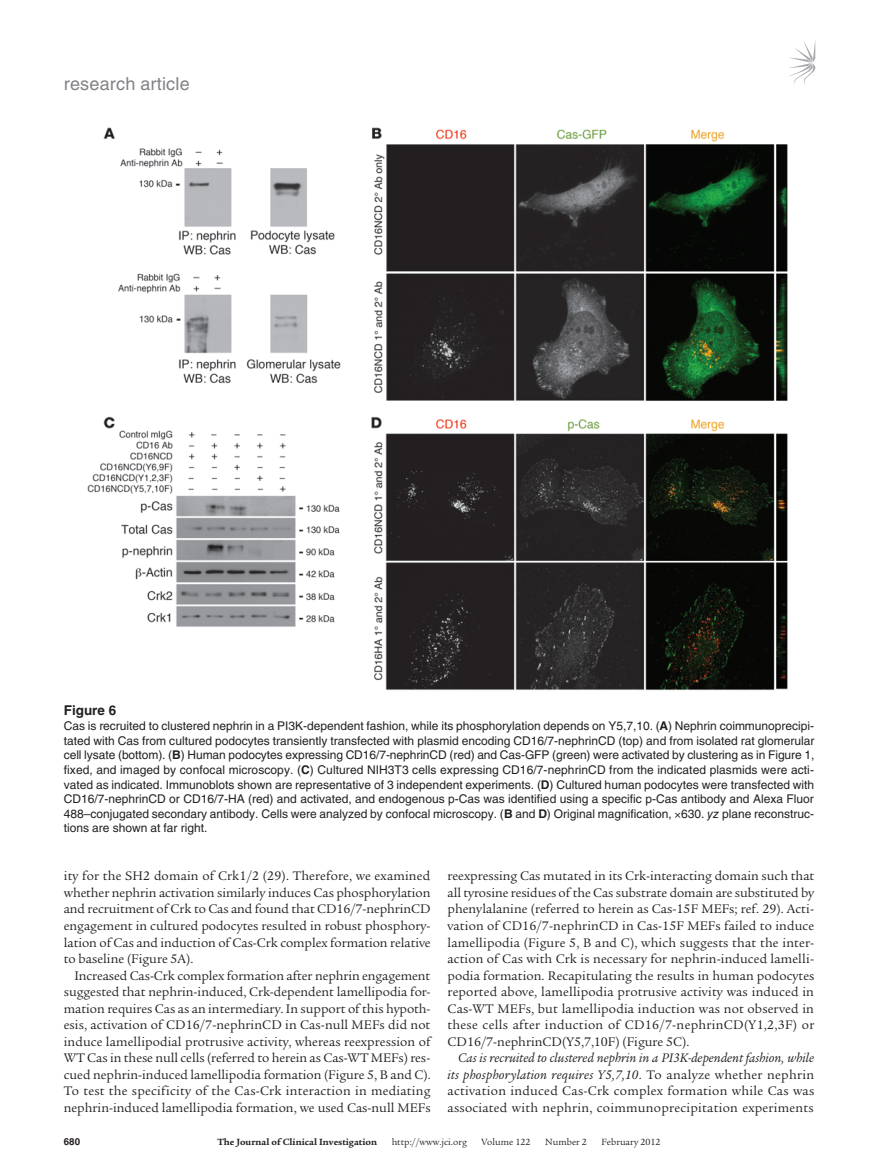
<style>
.page{position:relative;width:878px;height:1175px;background:#fff}
.page>*{position:absolute;margin:0;border:0;box-sizing:border-box;transform-origin:0 0}
.t1{font:18px "Helvetica LT Std";letter-spacing:.01em;color:#808285}
.t2{font:13.5px/16.5px "Legacy Serif Std";color:#231f20;text-align:justify}
.t3{font:700 13.5px "Helvetica LT Std";color:#231f20}
.t4{font:12px/14.5px "Helvetica LT Std";color:#231f20;text-align:justify}
.t5{font:9.75px "Legacy Serif Std";color:#231f20}
.t6{font:700 9.75px "Legacy Serif Std";color:#231f20}
.t7{font:700 9.75px "Helvetica LT Std";color:#231f20}
.s1{font-weight:700}
.s2{font-style:italic}
</style>
<div class="page">
<svg style="left:789px;top:42px;width:26px;height:43px"></svg>
<img style="left:87px;top:127px;width:701px;height:564px">
<h1 class="t1" style="left:64px;top:73px;width:127px">research article</h1>
<p class="t3" style="left:64px;top:702px;width:54px">Figure 6</p>
<p class="t4" style="left:64px;top:718px;width:752px">Cas is recruited to clustered nephrin in a PI3K-dependent fashion, while its phosphorylation depends on Y5,7,10. (<span class="s1">A</span>) Nephrin coimmunoprecipi&shy;tated with Cas from cultured podocytes transiently transfected with plasmid encoding CD16/7-nephrinCD (top) and from isolated rat glomerular cell lysate (bottom). (<span class="s1">B</span>) Human podocytes expressing CD16/7-nephrinCD (red) and Cas-GFP (green) were activated by clustering as in Figure 1, fixed, and imaged by confocal microscopy. (<span class="s1">C</span>) Cultured NIH3T3 cells expressing CD16/7-nephrinCD from the indicated plasmids were acti&shy;vated as indicated. Immunoblots shown are representative of 3 independent experiments. (<span class="s1">D</span>) Cultured human podocytes were transfected with CD16/7-nephrinCD or CD16/7-HA (red) and activated, and endogenous p-Cas was identified using a specific p-Cas antibody and Alexa Fluor 488–conjugated secondary antibody. Cells were analyzed by confocal microscopy. (<span class="s1">B</span> and <span class="s1">D</span>) Original magnification, 630. <span class="s2">yz</span> plane reconstruc&shy;tions are shown at far right.</p>
<p class="t2" style="left:64px;top:868px;width:368px">ity for the SH2 domain of Crk1/2 (29). Therefore, we examined whether nephrin activation similarly induces Cas phosphorylation and recruitment of Crk to Cas and found that CD16/7-nephrinCD engagement in cultured podocytes resulted in robust phosphory&shy;lation of Cas and induction of Cas-Crk complex formation relative to baseline (Figure 5A).</p>
<p class="t2" style="left:64px;top:967px;width:368px;text-indent:11px">Increased Cas-Crk complex formation after nephrin engagement suggested that nephrin-induced, Crk-dependent lamellipodia for&shy;mation requires Cas as an intermediary. In support of this hypoth&shy;esis, activation of CD16/7-nephrinCD in Cas-null MEFs did not induce lamellipodial protrusive activity, whereas reexpression of WT Cas in these null cells (referred to herein as Cas-WT MEFs) res&shy;cued nephrin-induced lamellipodia formation (Figure 5, B and C).<br>To test the specificity of the Cas-Crk interaction in mediating nephrin-induced lamellipodia formation, we used Cas-null MEFs</p>
<p class="t2" style="left:447px;top:868px;width:368px">reexpressing Cas mutated in its Crk-interacting domain such that all tyrosine residues of the Cas substrate domain are substituted by phenylalanine (referred to herein as Cas-15F MEFs; ref. 29). Acti&shy;vation of CD16/7-nephrinCD in Cas-15F MEFs failed to induce lamellipodia (Figure 5, B and C), which suggests that the inter&shy;action of Cas with Crk is necessary for nephrin-induced lamelli&shy;podia formation. Recapitulating the results in human podocytes reported above, lamellipodia protrusive activity was induced in Cas-WT MEFs, but lamellipodia induction was not observed in these cells after induction of CD16/7-nephrinCD(Y1,2,3F) or CD16/7-nephrinCD(Y5,7,10F) (Figure 5C).</p>
<p class="t2" style="left:447px;top:1049px;width:368px;text-indent:11px"><span class="s2">Cas is recruited to clustered nephrin in a PI3K-dependent fashion, while its phosphorylation requires Y5,7,10</span>. To analyze whether nephrin activation induced Cas-Crk complex formation while Cas was associated with nephrin, coimmunoprecipitation experiments</p>
<p class="t7" style="left:64px;top:1135px;width:18px">680</p>
<p class="t6" style="left:217px;top:1135px;width:161px">The Journal of Clinical Investigation</p>
<p class="t5" style="left:391px;top:1136px;width:77px">http://www.jci.org</p>
<p class="t5" style="left:481px;top:1136px;width:50px">Volume 122</p>
<p class="t5" style="left:545px;top:1136px;width:43px">Number 2</p>
<p class="t5" style="left:601px;top:1136px;width:61px">February 2012</p>
</div>
